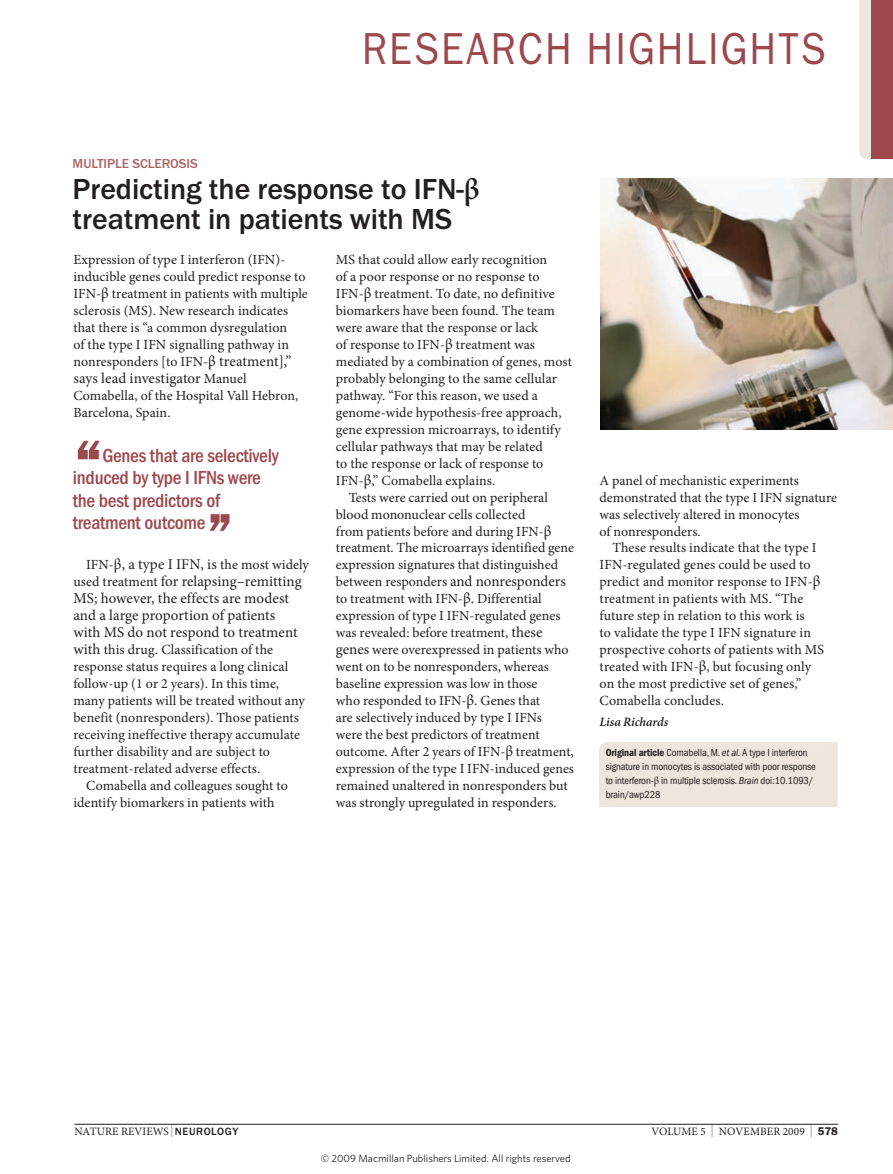
<style>
.page{position:relative;width:893px;height:1174px;background:#fff}
.page>*{position:absolute;margin:0;border:0;box-sizing:border-box;transform-origin:0 0}
.t1{font:500 condensed 75px "ITC Franklin Gothic Std";color:#9d484d;scale:1.25 1}
.t2{font:500 condensed 67.5px "ITC Franklin Gothic Std";color:#9d484d;scale:1.25 1}
.t3{font:45px "ITC Franklin Gothic Std";letter-spacing:.05em;color:#9d484d;scale:.9 1}
.t4{font:500 30px/30px "ITC Franklin Gothic Std";letter-spacing:-.005em;color:#231f20}
.t5{font:500 condensed 19.5px/22.5px "ITC Franklin Gothic Std";letter-spacing:-.015em;color:#9d484d}
.t6{font:15px/17px "Minion Pro";letter-spacing:.005em;color:#231f20}
.t7{font:13.95px/17px "Minion Pro";letter-spacing:.005em;color:#231f20}
.t8{font:500 13.5px "ITC Franklin Gothic Std";letter-spacing:-.005em;color:#ad6564}
.t9{font:italic 600 12.75px "Minion Pro";letter-spacing:-.005em;color:#231f20}
.t10{font:11.25px "Minion Pro";letter-spacing:.01em;color:#231f20}
.t11{font:condensed 10.5px/14.2px "ITC Franklin Gothic Std";letter-spacing:-.01em;color:#231f20}
.t12{font:10.5px "Whitney";color:#231f20}
.s1{font-family:"Minion Pro";font-weight:600}
.s2{font-size:15px}
.s3{font-size:13.95px}
.s4{font-family:"ITC Franklin Gothic Std Dm Cd";font-stretch:normal}
.s5{font-style:italic}
.s6{font-family:"Minion Pro";font-stretch:normal}
.s7{font-size:12.9px}
.s8{font-family:"ITC Franklin Gothic Std";font-weight:500;font-size:10.95px}
.s9{font-family:"ITC Franklin Gothic Std";font-weight:600}
</style>
<div class="page">
<hr style="left:74px;top:1124px;width:764px;height:1px;background:#231f20">
<svg style="left:859px;top:0;width:13px;height:159px;background:#e6dad2"></svg>
<div style="left:872px;top:0;width:21px;height:159px;background:#9d484d"></div>
<div style="left:599px;top:742px;width:238px;height:65px;background:#ece6dd"></div>
<img style="left:600px;top:178px;width:293px;height:252px">
<h3 class="t3" style="left:362px;top:23px;width:517px">RESEARCH HIGHLIGHTS</h3>
<p class="t8" style="left:73px;top:156px;width:127px">multiple sclerosis</p>
<h3 class="t4" style="left:73px;top:174px;width:408px">predicting the response to iFn‑<span class="s1">β </span>treatment in patients with ms</h3>
<p class="t7" style="left:336px;top:251px;width:213px">ms that could allow early recognition</p>
<p class="t7" style="left:336px;top:268px;width:205px">of a poor response or no response to</p>
<p class="t7" style="left:336px;top:285px;width:220px">iFn-<span class="s2">β</span> treatment. to date, no definitive</p>
<p class="t7" style="left:336px;top:302px;width:220px">biomarkers have been found. the team</p>
<p class="t7" style="left:336px;top:319px;width:204px">were aware that the response or lack</p>
<p class="t7" style="left:336px;top:336px;width:201px">of response to iFn-<span class="s2">β</span> treatment was</p>
<p class="t7" style="left:336px;top:353px;width:238px">mediated by a combination of genes, most</p>
<p class="t7" style="left:336px;top:370px;width:222px">probably belonging to the same cellular</p>
<p class="t7" style="left:336px;top:387px;width:203px">pathway. “For this reason, we used a</p>
<p class="t7" style="left:336px;top:404px;width:227px">genome-wide hypothesis-free approach,</p>
<p class="t7" style="left:336px;top:421px;width:226px">gene expression microarrays, to identify</p>
<p class="t7" style="left:336px;top:438px;width:208px">cellular pathways that may be related</p>
<p class="t7" style="left:336px;top:455px;width:209px">to the response or lack of response to</p>
<p class="t7" style="left:336px;top:472px;width:161px">iFn-<span class="s2">β</span>,” Comabella explains.</p>
<p class="t7" style="left:349px;top:489px;width:201px">tests were carried out on peripheral</p>
<p class="t7" style="left:336px;top:505px;width:191px">blood mononuclear cells collected</p>
<p class="t7" style="left:336px;top:522px;width:217px">from patients before and during iFn-<span class="s2">β</span></p>
<p class="t7" style="left:336px;top:539px;width:240px">treatment. the microarrays identified gene</p>
<p class="t7" style="left:336px;top:556px;width:224px">expression signatures that distinguished</p>
<p class="t7" style="left:336px;top:573px;width:231px">between responders <span class="s2">and nonresponders</span></p>
<p class="t7" style="left:336px;top:590px;width:207px">to treatment with iFn-<span class="s2">β.</span> Differential</p>
<p class="t7" style="left:336px;top:607px;width:226px">expression of type i iFn-regulated genes</p>
<p class="t7" style="left:336px;top:624px;width:208px">was revealed: before treatment, <span class="s2">these</span></p>
<p class="t7" style="left:336px;top:641px;width:234px"><span class="s2">genes</span> were overexpressed in patients who</p>
<p class="t7" style="left:336px;top:658px;width:215px">went on to be nonresponders, whereas</p>
<p class="t7" style="left:336px;top:675px;width:203px">baseline expression was low in those</p>
<p class="t7" style="left:336px;top:692px;width:206px">who responded to iFn-<span class="s2">β.</span> Genes that</p>
<p class="t7" style="left:336px;top:709px;width:208px">are selectively induced by type i iFns</p>
<p class="t7" style="left:336px;top:726px;width:205px">were the best predictors of treatment</p>
<p class="t7" style="left:336px;top:743px;width:240px">outcome. after 2 years of iFn-<span class="s2">β</span> treatment<span class="s2">,</span></p>
<p class="t7" style="left:336px;top:760px;width:240px">expression of the type i iFn-induced genes</p>
<p class="t7" style="left:336px;top:777px;width:233px">remained unaltered in nonresponders but</p>
<p class="t7" style="left:336px;top:794px;width:222px">was strongly upregulated in responders.</p>
<p class="t7" style="left:73px;top:251px;width:236px">expression of type i interferon (iFn)- inducible genes could predict response to iFn-<span class="s2">β</span> treatment in patients with multiple sclerosis (ms). new research indicates that there is “a common dysregulation<br>of the type i iFn signalling pathway in nonresponders [to iFn-<span class="s2">β treatment],”</span></p>
<p class="t6" style="left:73px;top:370px;width:175px">says lead investigator <span class="s3">manuel</span></p>
<p class="t7" style="left:73px;top:387px;width:226px">Comabella, of the Hospital vall Hebron,<br>Barcelona, spain.</p>
<h1 class="t1" style="left:73px;top:424px;width:27px">‘‘</h1>
<h3 class="t5" style="left:73px;top:444px;width:207px;text-indent:30px">Genes that are selectively induced by type I IFNs were the best predictors of treatment outcome</h3>
<h2 class="t2" style="left:205px;top:498px;width:24px">’’</h2>
<p class="t7" style="left:86px;top:556px;width:224px">iFn-<span class="s2">β, a type i iFn, is</span> the most widely</p>
<p class="t6" style="left:73px;top:573px;width:230px"><span class="s3">used treatment</span> for relapsing–remitting ms; however, the effects are modest and a large proportion of patients with ms do not respond to treatment</p>
<p class="t7" style="left:73px;top:641px;width:233px"><span class="s2">with</span> this drug<span class="s2">.</span> Classification of the response status requires a long clinical follow-up (1 or 2 years). in this time, many patients will be treated without any benefit (nonresponders). those patients receiving ineffective therapy accumulate further disability and are subject to treatment-related adverse effects.</p>
<p class="t7" style="left:73px;top:777px;width:216px;text-indent:13px">Comabella and colleagues sought to identify biomarkers in patients with</p>
<p class="t7" style="left:600px;top:472px;width:239px">a panel of mechanistic experiments demonstrated that the type i iFn signature was selectively altered in monocytes<br>of nonresponders.</p>
<p class="t7" style="left:600px;top:539px;width:226px;text-indent:13px">these results indicate that the type i iFn-regulated genes could be used to predict and monitor response to iFn-<span class="s2">β </span>treatment in patients with ms. “the future step in relation to this work is<br>to validate the type i iFn signature in prospective cohorts of patients with ms treated with iFn-<span class="s2">β</span>, but focusing only on the most predictive set of genes,” Comabella concludes.</p>
<p class="t9" style="left:600px;top:713px;width:70px">Lisa Richards</p>
<p class="t11" style="left:606px;top:745px;width:212px"><span class="s4">Original article</span> Comabella,M. <span class="s5">et al.</span> A type I interferon signature in monocytes is associated with poor response to interferon-<span class="s6">β</span> in multiple sclerosis. <span class="s5">Brain</span> doi:10.1093/ brain/awp228</p>
<p class="t10" style="left:74px;top:1123px;width:165px">nature reviews <span class="s7">|</span> <span class="s8">neurology</span></p>
<p class="t10" style="left:651px;top:1123px;width:188px">volume 5 <span class="s7">|</span> novemBer 2009 <span class="s7">|</span> <span class="s9">578</span></p>
<p class="t12" style="left:321px;top:1152px;width:251px">© 2009 Macmillan Publishers Limited. All rights reserved</p>
</div>
